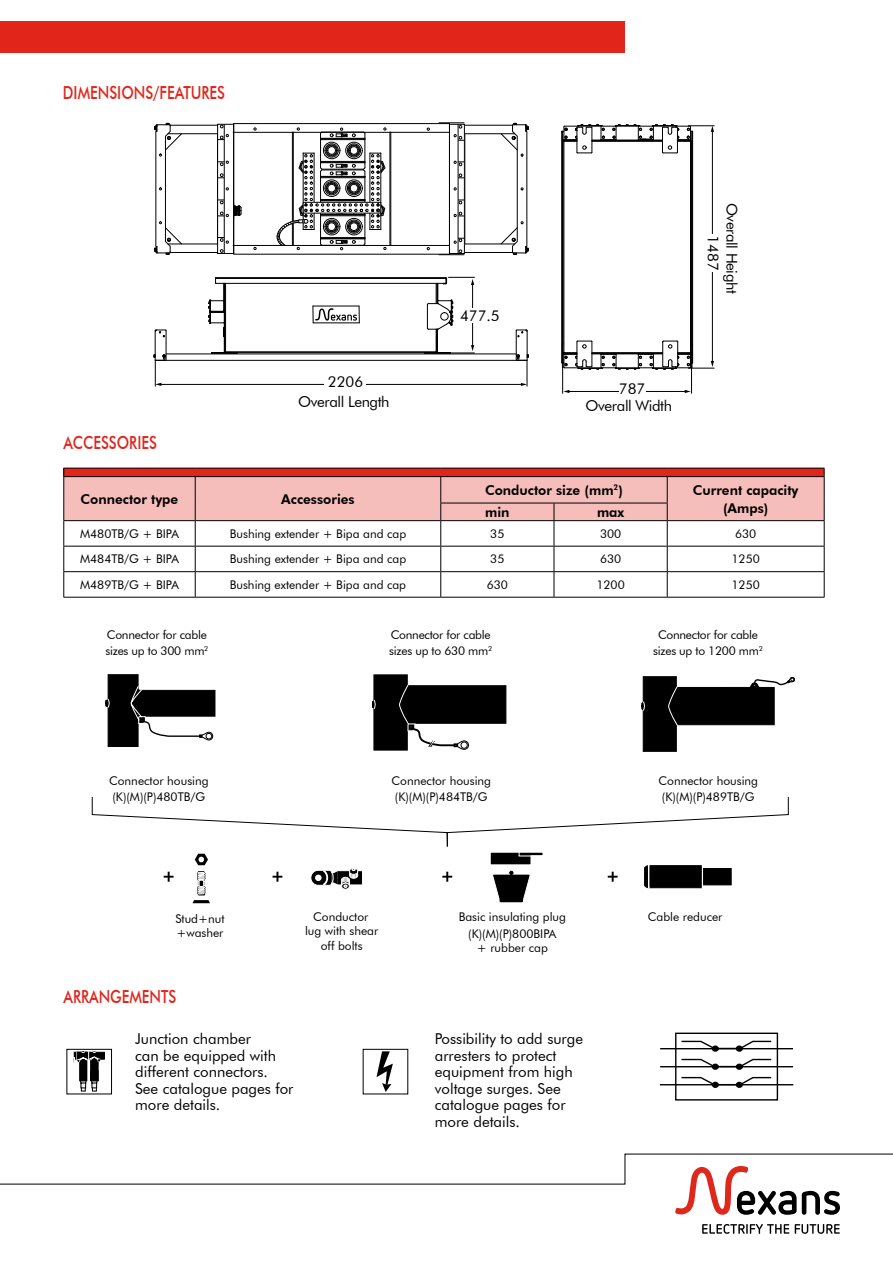
<style>
.page{position:relative;width:893px;height:1263px;background:#fff}
.page>*{position:absolute;margin:0;border:0;box-sizing:border-box;transform-origin:0 0}
.t1{font:500 18px "Futura BT";color:#e1251b;scale:.8 1}
.t2{font:15px/16.5px "Futura ABT";color:#000}
.t3{font:15px "Futura ABT";letter-spacing:-.025em;color:#000}
.t4{font:15px "Futura BT";color:#000}
.t5{font:800 13.5px "Futura ABT";color:#000}
.t6{font:12px/15.9px "Futura ABT";color:#000}
.t7{font:12px/16.5px "Futura ABT";letter-spacing:-.02em;color:#000}
</style>
<div class="page">
<div style="left:0;top:21px;width:625px;height:32px;background:#e1251b"></div>
<hr style="left:63px;top:597px;width:132px;height:1px;background:#000">
<hr style="left:195px;top:597px;width:246px;height:1px;background:#000">
<hr style="left:441px;top:597px;width:113px;height:1px;background:#000">
<hr style="left:554px;top:597px;width:113px;height:1px;background:#000">
<hr style="left:667px;top:597px;width:158px;height:1px;background:#000">
<svg style="left:63px;top:468px;width:762px;height:129px"></svg>
<svg style="left:106px;top:674px;width:109px;height:73px"></svg>
<svg style="left:372px;top:674px;width:134px;height:76px"></svg>
<svg style="left:641px;top:676px;width:154px;height:76px"></svg>
<svg style="left:92px;top:797px;width:697px;height:106px"></svg>
<div style="left:67px;top:1049px;width:45px;height:45px;border:1px solid #000"></div>
<svg style="left:73px;top:1051px;width:32px;height:40px"></svg>
<svg style="left:376px;top:1051px;width:17px;height:41px"></svg>
<div style="left:675px;top:1032px;width:103px;height:68px;border:1px solid #000"></div>
<hr style="left:660px;top:1084px;width:133px;height:1px;background:#000">
<hr style="left:660px;top:1066px;width:133px;height:1px;background:#000">
<hr style="left:660px;top:1048px;width:133px;height:1px;background:#000">
<div style="left:712px;top:1045px;width:7px;height:7px;border:3px solid #000;border-radius:50%"></div>
<div style="left:736px;top:1045px;width:7px;height:7px;border:3px solid #000;border-radius:50%"></div>
<svg style="left:680px;top:1040px;width:93px;height:10px"></svg>
<div style="left:712px;top:1063px;width:7px;height:7px;border:3px solid #000;border-radius:50%"></div>
<div style="left:736px;top:1063px;width:7px;height:7px;border:3px solid #000;border-radius:50%"></div>
<svg style="left:680px;top:1058px;width:93px;height:10px"></svg>
<div style="left:712px;top:1082px;width:7px;height:6px;border:3px solid #000;border-radius:50%"></div>
<div style="left:736px;top:1082px;width:7px;height:6px;border:3px solid #000;border-radius:50%"></div>
<svg style="left:680px;top:1076px;width:93px;height:10px"></svg>
<hr style="left:156px;top:360px;width:370px;height:1px;background:#000">
<hr style="left:166px;top:354px;width:350px;height:1px;background:#000">
<hr style="left:170px;top:125px;width:342px;height:1px;background:#010101">
<hr style="left:168px;top:133px;width:347px;height:1px;background:#010101">
<hr style="left:170px;top:252px;width:342px;height:1px;background:#010101">
<hr style="left:168px;top:244px;width:347px;height:1px;background:#010101">
<svg style="left:500px;top:123px;width:29px;height:132px"></svg>
<svg style="left:154px;top:123px;width:29px;height:132px"></svg>
<div style="left:218px;top:124px;width:246px;height:129px;background:#fff"></div>
<div style="left:233px;top:123px;width:217px;height:132px;border:1px solid #000"></div>
<div style="left:217px;top:124px;width:17px;height:130px;border:1px solid #000"></div>
<hr style="left:224px;top:124px;width:1px;height:129px;background:#000">
<svg style="left:218px;top:134px;width:11px;height:15px"></svg>
<svg style="left:218px;top:173px;width:6px;height:5px"></svg>
<svg style="left:218px;top:229px;width:11px;height:24px"></svg>
<div style="left:449px;top:124px;width:16px;height:130px;border:1px solid #000"></div>
<hr style="left:458px;top:124px;width:1px;height:129px;background:#000">
<svg style="left:458px;top:200px;width:6px;height:4px"></svg>
<svg style="left:458px;top:174px;width:6px;height:4px"></svg>
<svg style="left:439px;top:122px;width:25px;height:27px"></svg>
<svg style="left:439px;top:229px;width:25px;height:26px"></svg>
<hr style="left:233px;top:132px;width:216px;height:1px;background:#000">
<hr style="left:233px;top:245px;width:216px;height:1px;background:#000">
<hr style="left:390px;top:132px;width:1px;height:113px;background:#010101">
<svg style="left:274px;top:127px;width:112px;height:123px"></svg>
<svg style="left:218px;top:161px;width:11px;height:5px"></svg>
<svg style="left:454px;top:161px;width:10px;height:5px"></svg>
<svg style="left:218px;top:200px;width:24px;height:19px"></svg>
<svg style="left:454px;top:212px;width:10px;height:5px"></svg>
<hr style="left:692px;top:132px;width:1px;height:230px;background:#010101">
<hr style="left:561px;top:132px;width:1px;height:230px;background:#010101">
<hr style="left:690px;top:141px;width:1px;height:212px;background:#010101">
<hr style="left:563px;top:141px;width:1px;height:212px;background:#010101">
<hr style="left:562px;top:131px;width:1px;height:213px;background:#010101">
<hr style="left:691px;top:131px;width:1px;height:213px;background:#010101">
<hr style="left:712px;top:131px;width:1px;height:231px;background:#000">
<div style="left:705px;top:234px;width:15px;height:38px;background:#fff"></div>
<svg style="left:561px;top:340px;width:153px;height:54px"></svg>
<svg style="left:561px;top:124px;width:153px;height:30px"></svg>
<svg style="left:208px;top:277px;width:267px;height:77px"></svg>
<div style="left:462px;top:308px;width:20px;height:15px;background:#fff"></div>
<hr style="left:159px;top:384px;width:363px;height:1px;background:#000">
<svg style="left:515px;top:329px;width:14px;height:57px"></svg>
<div style="left:324px;top:376px;width:42px;height:16px;background:#fff"></div>
<svg style="left:154px;top:329px;width:13px;height:57px"></svg>
<svg style="left:0;top:1153px;width:893px;height:62px"></svg>
<svg style="left:702px;top:1224px;width:87px;height:10px"></svg>
<svg style="left:795px;top:1224px;width:45px;height:10px"></svg>
<h1 class="t1" style="left:63px;top:82px;width:204px">DIMENSIONS/FEATURES</h1>
<h1 class="t1" style="left:63px;top:431px;width:119px">ACCESSORIES</h1>
<p class="t4" style="left:460px;top:306px;width:41px">477.5</p>
<p class="t4" style="left:328px;top:373px;width:37px">2206</p>
<p class="t4" style="left:619px;top:380px;width:28px">787</p>
<p class="t3" style="left:298px;top:392px;width:93px">Overall Length</p>
<p class="t3" style="left:586px;top:396px;width:88px">Overall Width</p>
<p class="t3" style="left:741px;top:203px;width:92px;rotate:90deg">Overall Height</p>
<p class="t4" style="left:722px;top:235px;width:37px;rotate:90deg">1487</p>
<p class="t5" style="left:81px;top:491px;width:99px">Connector type</p>
<p class="t5" style="left:281px;top:491px;width:75px">Accessories</p>
<p class="t5" style="left:485px;top:482px;width:139px">Conductor size (mm<sup>2</sup>)</p>
<p class="t5" style="left:693px;top:482px;width:107px">Current capacity</p>
<p class="t5" style="left:485px;top:504px;width:26px">min</p>
<p class="t5" style="left:597px;top:504px;width:29px">max</p>
<p class="t5" style="left:723px;top:500px;width:47px">(Amps)</p>
<p class="t6" style="left:80px;top:526px;width:100px">M480TB/G + BIPA</p>
<p class="t6" style="left:230px;top:526px;width:178px">Bushing extender + Bipa and cap</p>
<p class="t6" style="left:490px;top:526px;width:16px">35</p>
<p class="t6" style="left:600px;top:526px;width:23px">300</p>
<p class="t6" style="left:735px;top:526px;width:23px">630</p>
<p class="t6" style="left:80px;top:551px;width:100px">M484TB/G + BIPA</p>
<p class="t6" style="left:230px;top:551px;width:178px">Bushing extender + Bipa and cap</p>
<p class="t6" style="left:490px;top:551px;width:16px">35</p>
<p class="t6" style="left:600px;top:551px;width:23px">630</p>
<p class="t6" style="left:731px;top:551px;width:30px">1250</p>
<p class="t6" style="left:80px;top:577px;width:100px">M489TB/G + BIPA</p>
<p class="t6" style="left:230px;top:577px;width:178px">Bushing extender + Bipa and cap</p>
<p class="t6" style="left:487px;top:577px;width:23px">630</p>
<p class="t6" style="left:596px;top:577px;width:30px">1200</p>
<p class="t6" style="left:731px;top:577px;width:30px">1250</p>
<p class="t7" style="left:105px;top:626px;width:104px">Connector for cable sizes up to 300 mm<sup>2</sup></p>
<p class="t7" style="left:389px;top:626px;width:104px">Connector for cable sizes up to 630 mm<sup>2</sup></p>
<p class="t7" style="left:653px;top:626px;width:111px;text-align:center">Connector for cable sizes up to 1200 mm<sup>2</sup></p>
<p class="t6" style="left:109px;top:772px;width:101px">Connector housing (K)(M)(P)480TB/G</p>
<p class="t6" style="left:392px;top:772px;width:101px">Connector housing (K)(M)(P)484TB/G</p>
<p class="t6" style="left:658px;top:772px;width:101px">Connector housing (K)(M)(P)489TB/G</p>
<p class="t6" style="left:175px;top:911px;width:51px;line-height:14.4px">Stud+nut +washer</p>
<p class="t6" style="left:313px;top:908px;width:57px">Conductor</p>
<p class="t6" style="left:648px;top:908px;width:76px">Cable reducer</p>
<p class="t6" style="left:305px;top:924px;width:75px;line-height:14.4px;text-align:center">lug with shear off bolts</p>
<p class="t6" style="left:459px;top:908px;width:109px;line-height:16.8px;text-align:center">Basic insulating plug (K)(M)(P)800BIPA</p>
<p class="t6" style="left:477px;top:940px;width:73px">+ rubber cap</p>
<h1 class="t1" style="left:64px;top:986px;width:143px">ARRANGEMENTS</h1>
<p class="t2" style="left:135px;top:1031px;width:160px">Junction chamber<br>can be equipped with different connectors.<br>See catalogue pages for more details.</p>
<p class="t2" style="left:435px;top:1030px;width:150px">Possibility to add surge arresters to protect equipment from high voltage surges. See catalogue pages for more details.</p>
</div>
